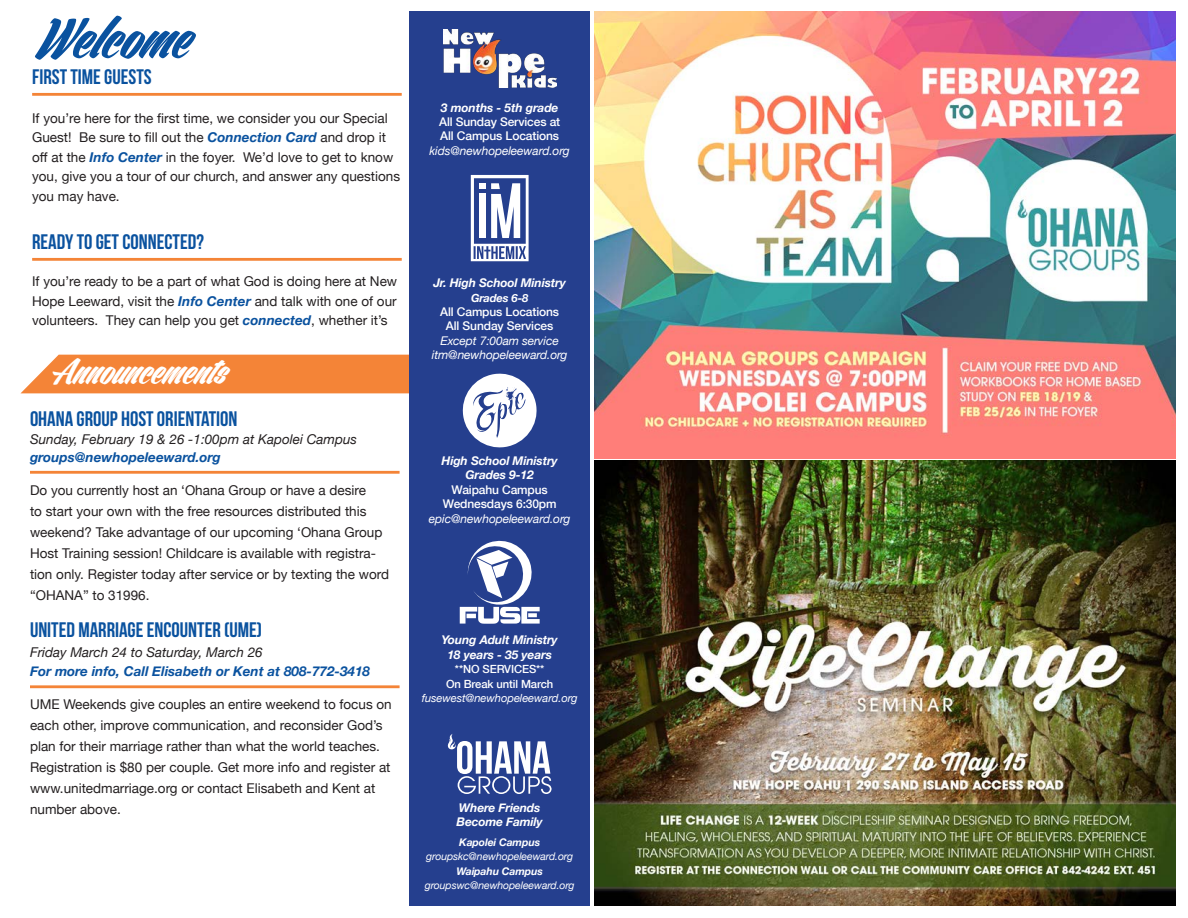
<style>
.page{position:relative;width:1188px;height:918px;background:#fff}
.page>*{position:absolute;margin:0;border:0;box-sizing:border-box;transform-origin:0 0}
.t1{font:70.5px "Ventography Personal Use Only";color:#0a529f}
.main_text{font:45px "Ventography Personal Use Only";color:#fff}
.main_text-2{font:21px "Bebas Neue";color:#0a529f}
.main_text-3{font:13.5px/21px "Helvetica Neue";color:#231f20}
.main_text-4{font:italic 13.5px "Helvetica Neue";color:#231f20}
.contact{font:italic 700 13.5px "Helvetica Neue";color:#0a529f}
.main_text-5{font:italic 700 13.5px "Helvetica Neue";color:#0a529f}
.main_text-6{font:italic 700 12px "Helvetica Neue";letter-spacing:-.01em;color:#fff}
.main_text-7{font:500 12px "Helvetica Neue";letter-spacing:-.01em;color:#fff}
.main_text-8{font:italic 12px "Helvetica Neue";letter-spacing:-.01em;color:#fff}
.main_text-9{font:500 11.25px "Helvetica Neue";letter-spacing:-.01em;color:#fff}
.main_text-10{font:italic 11.25px "Helvetica Neue";letter-spacing:-.01em;color:#fff}
.main_text-11{font:italic 700 11.25px "Helvetica Neue";letter-spacing:-.01em;color:#fff}
.main_text-12{font:italic 10.5px "Helvetica Neue";letter-spacing:-.01em;color:#fff}
.main_text-13{font:italic 700 10.5px "Helvetica Neue";letter-spacing:-.01em;color:#fff}
.s1{font-weight:700;font-style:italic;color:#0a529f}
</style>
<div class="page">
<div style="left:21px;top:355px;width:388px;height:38px;background:#f48437"></div>
<hr style="left:30px;top:471px;width:370px;height:3px;background:#f48437">
<hr style="left:30px;top:685px;width:370px;height:3px;background:#f48437">
<hr style="left:32px;top:93px;width:370px;height:3px;background:#f48437">
<hr style="left:32px;top:258px;width:370px;height:3px;background:#f48437">
<div style="left:409px;top:0;width:181px;height:907px;background:#253f8e"></div>
<img style="left:443px;top:29px;width:113px;height:59px">
<svg style="left:462px;top:373px;width:75px;height:75px"></svg>
<svg style="left:471px;top:175px;width:58px;height:86px"></svg>
<svg style="left:460px;top:540px;width:80px;height:84px"></svg>
<svg style="left:447px;top:734px;width:105px;height:60px"></svg>
<img style="left:595px;top:11px;width:581px;height:895px">
<div style="left:2px;top:0;width:1186px;height:11px;background:#fff"></div>
<div style="left:270px;top:906px;width:918px;height:12px;background:#fff"></div>
<p class="t1" style="left:32px;top:0;width:158px">Welcome</p>
<p class="main_text-2" style="left:32px;top:65px;width:121px">FIRST TIME GUESTS</p>
<p class="main_text-3" style="left:32px;top:107px;width:357px;line-height:19.5px">If you’re here for the first time, we consider you our Special<br>Guest! Be sure to fill out the <span class="s1">Connection Card</span> and drop it</p>
<p class="main_text-3" style="left:32px;top:146px;width:370px;line-height:19.5px">off at the <span class="s1">Info Center</span> in the foyer. We’d love to get to know you, give you a tour of our church, and answer any questions you may have.</p>
<p class="main_text-2" style="left:32px;top:230px;width:173px">READY TO GET CONNECTED?</p>
<p class="main_text-3" style="left:32px;top:271px;width:367px;line-height:19.5px;text-align:justify">If you’re ready to be a part of what God is doing here at New Hope Leeward, visit the <span class="s1">Info Center</span> and talk with one of our volunteers. They can help you get <span class="s1">connected</span>, whether it’s</p>
<p class="main_text" style="left:53px;top:347px;width:174px">Announcements</p>
<p class="main_text-2" style="left:30px;top:407px;width:209px">OHANA GROUP HOST ORIENTATION</p>
<p class="main_text-4" style="left:30px;top:428px;width:329px">Sunday, February 19 &amp; 26 -1:00pm at Kapolei Campus</p>
<p class="main_text-5" style="left:30px;top:446px;width:192px">groups@newhopeleeward.org</p>
<p class="main_text-3" style="left:30px;top:478px;width:338px">Do you currently host an ‘Ohana Group or have a desire</p>
<p class="main_text-3" style="left:30px;top:499px;width:338px">to start your own with the free resources distributed this</p>
<p class="main_text-3" style="left:30px;top:520px;width:361px">weekend? Take advantage of our upcoming ‘Ohana Group Host Training session! Childcare is available with registra&shy;tion only. Register today after service or by texting the word “OHANA” to 31996.</p>
<p class="main_text-2" style="left:30px;top:618px;width:234px">UNITED MARRIAGE ENCOUNTER (UME)</p>
<p class="main_text-4" style="left:30px;top:641px;width:234px">Friday March 24 to Saturday, March 26</p>
<p class="contact" style="left:30px;top:661px;width:342px">For more info, Call Elisabeth or Kent at 808-772-3418</p>
<p class="main_text-3" style="left:30px;top:693px;width:363px">UME Weekends give couples an entire weekend to focus on each other, improve communication, and reconsider God’s plan for their marriage rather than what the world teaches.<br>Registration is $80 per couple. Get more info and register at www.unitedmarriage.org or contact Elisabeth and Kent at number above.</p>
<p class="main_text-6" style="left:441px;top:98px;width:119px">3 months - 5th grade</p>
<p class="main_text-7" style="left:439px;top:112px;width:123px">All Sunday Services at</p>
<p class="main_text-7" style="left:440px;top:126px;width:120px">All Campus Locations</p>
<p class="main_text-8" style="left:430px;top:140px;width:142px">kids@newhopeleeward.org</p>
<p class="main_text-6" style="left:433px;top:273px;width:134px">Jr. High School Ministry</p>
<p class="main_text-11" style="left:471px;top:289px;width:59px">Grades 6-8</p>
<p class="main_text-7" style="left:440px;top:302px;width:120px">All Campus Locations</p>
<p class="main_text-7" style="left:446px;top:317px;width:109px">All Sunday Services</p>
<p class="main_text-8" style="left:440px;top:331px;width:120px">Except 7:00am service</p>
<p class="main_text-8" style="left:432px;top:345px;width:137px">itm@newhopeleeward.org</p>
<p class="main_text-6" style="left:442px;top:451px;width:118px">High School Ministry</p>
<p class="main_text-6" style="left:466px;top:466px;width:70px">Grades 9-12</p>
<p class="main_text-7" style="left:452px;top:480px;width:98px">Waipahu Campus</p>
<p class="main_text-7" style="left:443px;top:494px;width:115px">Wednesdays 6:30pm</p>
<p class="main_text-8" style="left:429px;top:508px;width:143px">epic@newhopeleeward.org</p>
<p class="main_text-6" style="left:442px;top:630px;width:118px">Young Adult Ministry</p>
<p class="main_text-6" style="left:447px;top:645px;width:106px">18 years - 35 years</p>
<p class="main_text-9" style="left:455px;top:660px;width:91px">**NO SERVICES**</p>
<p class="main_text-9" style="left:446px;top:674px;width:109px">On Break until March</p>
<p class="main_text-10" style="left:422px;top:689px;width:157px">fusewest@newhopeleeward.org</p>
<p class="main_text-6" style="left:459px;top:798px;width:83px">Where Friends</p>
<p class="main_text-6" style="left:457px;top:812px;width:88px">Become Family</p>
<p class="main_text-13" style="left:459px;top:834px;width:82px">Kapolei Campus</p>
<p class="main_text-12" style="left:426px;top:848px;width:148px">groupskc@newhopeleeward.org</p>
<p class="main_text-13" style="left:456px;top:862px;width:88px">Waipahu Campus</p>
<p class="main_text-12" style="left:425px;top:877px;width:151px">groupswc@newhopeleeward.org</p>
</div>
